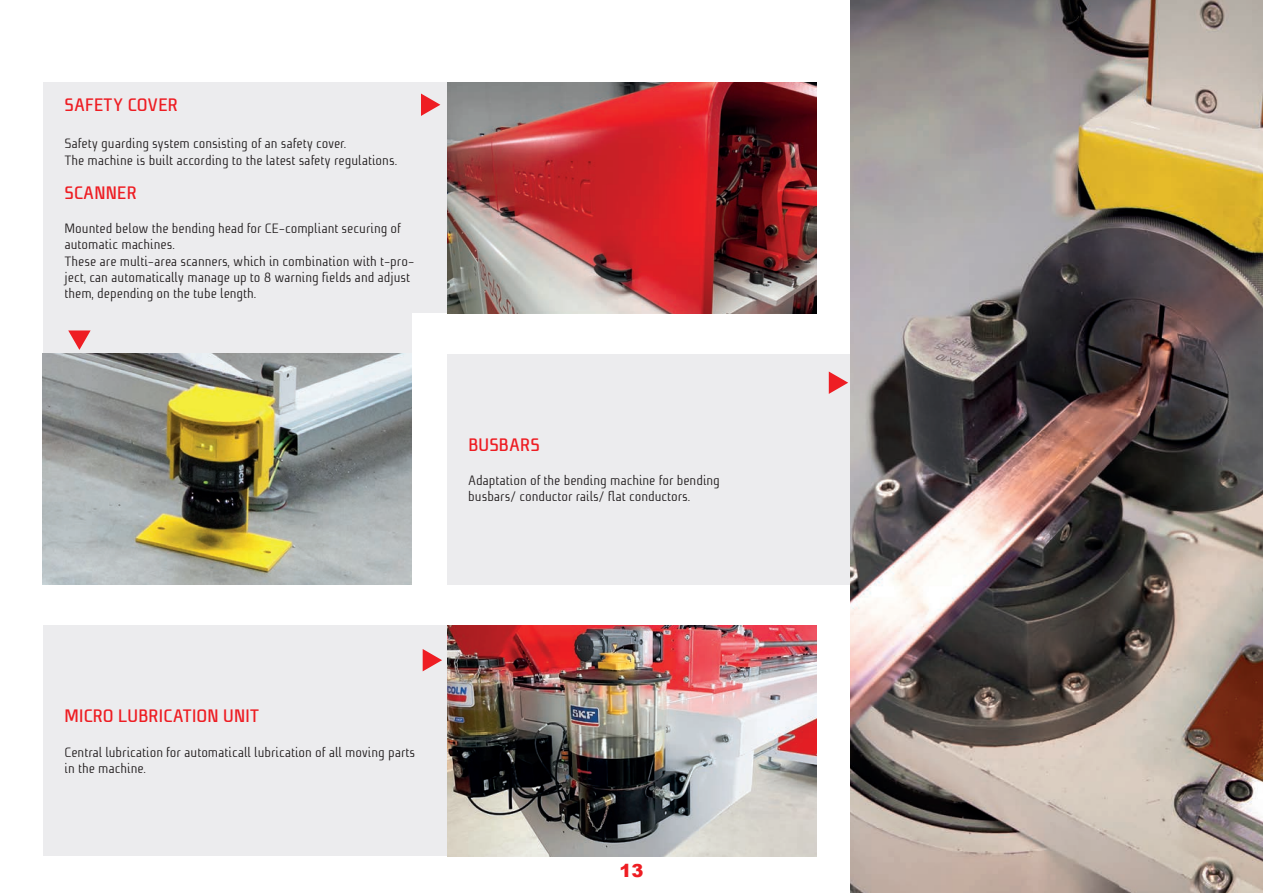
<style>
.page{position:relative;width:1263px;height:893px;background:#fff}
.page>*{position:absolute;margin:0;border:0;box-sizing:border-box;transform-origin:0 0}
.t1{font:700 18px "Niks";letter-spacing:.01em;color:#ee1d23}
.t2{font:900 18px "Arial";color:#ee1d23}
.t3{font:13.5px/16.2px "Niks";color:#231f20}
</style>
<div class="page">
<div style="left:43px;top:313px;width:369px;height:272px;background:#ececee"></div>
<div style="left:447px;top:354px;width:403px;height:231px;background:#ececee"></div>
<div style="left:43px;top:82px;width:404px;height:231px;background:#ececee"></div>
<div style="left:43px;top:625px;width:404px;height:231px;background:#ececee"></div>
<img style="left:447px;top:82px;width:369px;height:231px">
<img style="left:447px;top:625px;width:369px;height:231px">
<img style="left:850px;top:0;width:413px;height:893px">
<img style="left:43px;top:354px;width:369px;height:231px">
<svg style="left:421px;top:94px;width:19px;height:22px"></svg>
<svg style="left:68px;top:330px;width:23px;height:20px"></svg>
<svg style="left:423px;top:649px;width:19px;height:22px"></svg>
<svg style="left:829px;top:371px;width:19px;height:23px"></svg>
<h1 class="t1" style="left:65px;top:92px;width:115px">SAFETY COVER</h1>
<p class="t3" style="left:65px;top:135px;width:334px">Safety guarding system consisting of an safety cover.<br>The machine is built according to the latest safety regulations.</p>
<h1 class="t1" style="left:65px;top:181px;width:74px">SCANNER</h1>
<p class="t3" style="left:65px;top:220px;width:351px">Mounted below the bending head for CE-compliant securing of automatic machines.<br>These are multi-area scanners, which in combination with t-pro&shy;ject, can automatically manage up to 8 warning fields and adjust them, depending on the tube length.</p>
<h1 class="t1" style="left:468px;top:432px;width:73px">BUSBARS</h1>
<p class="t3" style="left:468px;top:472px;width:253px">Adaptation of the bending machine for bending busbars/ conductor rails/ flat conductors.</p>
<h1 class="t1" style="left:65px;top:704px;width:196px">MICRO LUBRICATION UNIT</h1>
<p class="t3" style="left:65px;top:743px;width:352px">Central lubrication for automaticall lubrication of all moving parts in the machine.</p>
<h1 class="t2" style="left:619px;top:858px;width:26px">13</h1>
</div>
